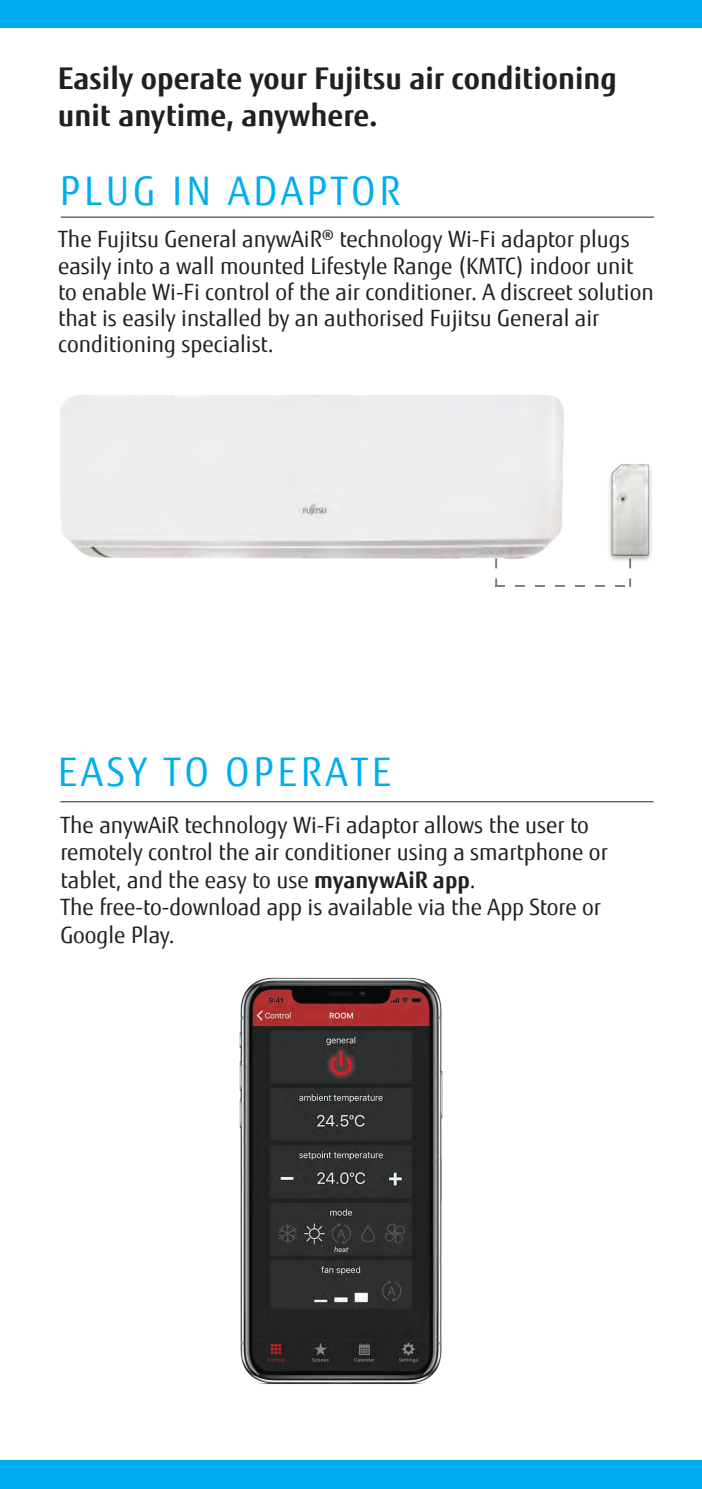
<style>
.page{position:relative;width:702px;height:1489px;background:#fff}
.page>*{position:absolute;margin:0;border:0;box-sizing:border-box;transform-origin:0 0}
.t1{font:39.5px "Fujitsu Sans";letter-spacing:.1em;color:#00aeef}
.t2{font:700 30px/36px "Fujitsu Sans";color:#231f20}
.t3{font:22.5px/26.2px "Fujitsu Sans";color:#231f20}
.s1{font-weight:700}
</style>
<div class="page">
<div style="left:0;top:0;width:702px;height:28px;background:#00aeef"></div>
<div style="left:0;top:1460px;width:702px;height:28px;background:#00aeef"></div>
<hr style="left:61px;top:217px;width:593px;height:1px;background:#231f20">
<hr style="left:60px;top:801px;width:593px;height:1px;background:#231f20">
<img style="left:239px;top:977px;width:204px;height:407px">
<svg style="left:495px;top:561px;width:136px;height:26px"></svg>
<img style="left:609px;top:464px;width:43px;height:97px">
<img style="left:60px;top:395px;width:509px;height:169px">
<h2 class="t2" style="left:58px;top:61px;width:560px">Easily operate your Fujitsu air conditioning unit anytime, anywhere.</h2>
<h1 class="t1" style="left:60px;top:166px;width:342px">PLUG IN ADAPTOR</h1>
<p class="t3" style="left:58px;top:226px;width:597px">The Fujitsu General anywAiR® technology Wi-Fi adaptor plugs easily into a wall mounted Lifestyle Range (KMTC) indoor unit to enable Wi-Fi control of the air conditioner. A discreet solution that is easily installed by an authorised Fujitsu General air conditioning specialist.</p>
<h1 class="t1" style="left:58px;top:747px;width:335px">EASY TO OPERATE</h1>
<p class="t3" style="left:60px;top:810px;width:549px;line-height:27.5px">The anywAiR technology Wi-Fi adaptor allows the user to remotely control the air conditioner using a smartphone or tablet, and the easy to use <span class="s1">myanywAiR app</span>.<br>The free-to-download app is available via the App Store or Google Play.</p>
</div>
